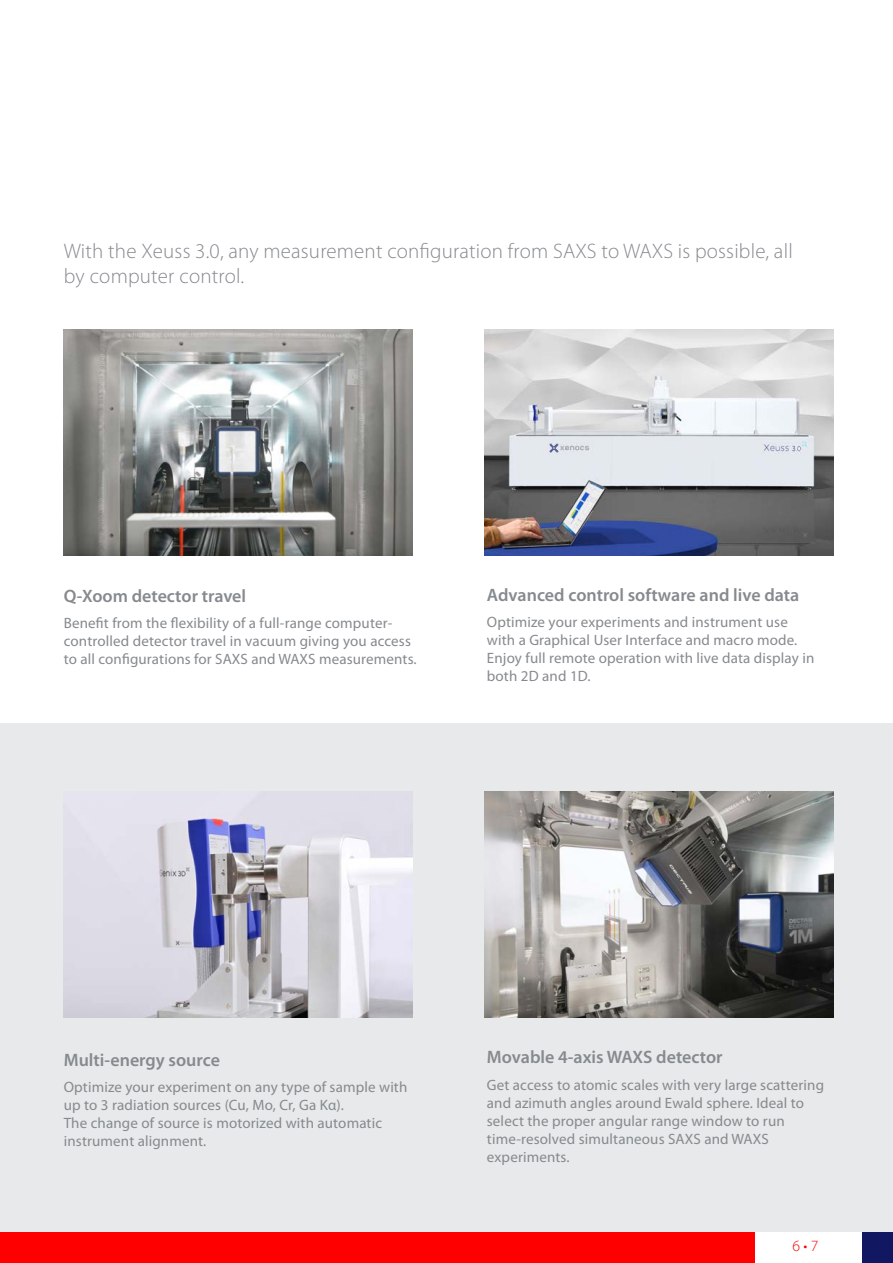
<style>
.page{position:relative;width:893px;height:1263px;background:#fff}
.page>*{position:absolute;margin:0;border:0;box-sizing:border-box;transform-origin:0 0}
.t1{font:300 21px/25.5px "Myriad Pro";letter-spacing:.01em;color:#868a8e}
.t2{font:600 18px "Myriad Pro";color:#868a8e}
.t3{font:300 15.75px "Myriad Pro";color:#f00}
.t4{font:15px/18px "Myriad Pro";letter-spacing:.01em;color:#868a8e}
</style>
<div class="page">
<div style="left:0;top:723px;width:893px;height:509px;background:#e7e9ea"></div>
<img style="left:485px;top:330px;width:348px;height:225px">
<img style="left:64px;top:330px;width:348px;height:225px">
<img style="left:485px;top:792px;width:348px;height:225px">
<img style="left:64px;top:792px;width:348px;height:225px">
<div style="left:0;top:1232px;width:755px;height:31px;background:#f00"></div>
<div style="left:862px;top:1232px;width:31px;height:31px;background:#121761"></div>
<h1 class="t1" style="left:64px;top:240px;width:730px">With the Xeuss 3.0, any measurement configuration from SAXS to WAXS is possible, all by computer control.</h1>
<p class="t2" style="left:64px;top:589px;width:184px">Q-Xoom detector travel</p>
<p class="t4" style="left:64px;top:615px;width:354px">Benefit from the flexibility of a full-range computer&shy;controlled detector travel in vacuum giving you access to all configurations for SAXS and WAXS measurements.</p>
<p class="t2" style="left:487px;top:588px;width:314px">Advanced control software and live data</p>
<p class="t4" style="left:487px;top:614px;width:329px">Optimize your experiments and instrument use with a Graphical User Interface and macro mode.<br>Enjoy full remote operation with live data display in both 2D and 1D.</p>
<p class="t2" style="left:64px;top:1052px;width:158px">Multi-energy source</p>
<p class="t4" style="left:64px;top:1079px;width:345px">Optimize your experiment on any type of sample with up to 3 radiation sources (Cu, Mo, Cr, Ga Kα).<br>The change of source is motorized with automatic instrument alignment.</p>
<p class="t2" style="left:487px;top:1050px;width:237px">Movable 4-axis WAXS detector</p>
<p class="t4" style="left:487px;top:1077px;width:339px">Get access to atomic scales with very large scattering and azimuth angles around Ewald sphere. Ideal to select the proper angular range window to run time-resolved simultaneous SAXS and WAXS experiments.</p>
<p class="t3" style="left:792px;top:1239px;width:28px">6 • 7</p>
</div>
